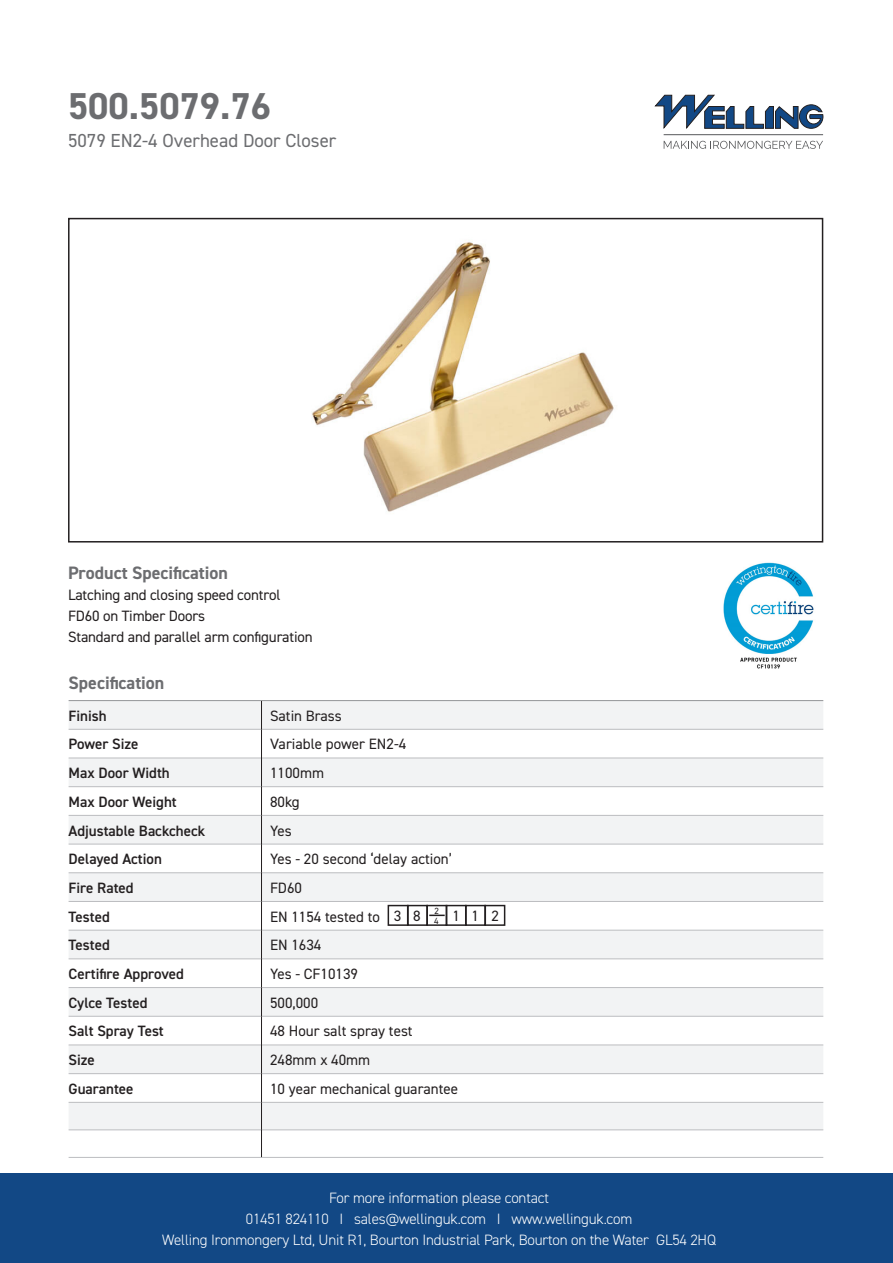
<style>
.page{position:relative;width:893px;height:1263px;background:#fff}
.page>*{position:absolute;margin:0;border:0;box-sizing:border-box;transform-origin:0 0}
.t1{font:700 37.5px "DIN2014";color:#6c6d70}
.t2{font:18.9px "DIN2014";color:#6c6d70}
.t3{font:700 18px "DIN2014";color:#6c6d70}
.t4{font:15px "DIN2014";color:#231f20}
.t5{font:300 15px/21px "DIN2014";letter-spacing:-.01em;color:#fff;text-align:center}
.t6{font:600 15px "DIN2014";color:#231f20}
.t7{font:9px "DIN2014";color:#231f20}
</style>
<div class="page">
<div style="left:0;top:1174px;width:893px;height:89px;background:#124885"></div>
<div style="left:68px;top:218px;width:755px;height:324px;border:2px solid #231f20"></div>
<hr style="left:664px;top:134px;width:159px;height:1px;background:#57585a">
<svg style="left:664px;top:141px;width:159px;height:8px"></svg>
<svg style="left:655px;top:95px;width:168px;height:34px"></svg>
<svg style="left:69px;top:701px;width:754px;height:428px;fill:#f2f3f4"></svg>
<hr style="left:69px;top:700px;width:192px;height:1px;background:#939598">
<hr style="left:261px;top:700px;width:562px;height:1px;background:#939598">
<hr style="left:69px;top:729px;width:192px;height:1px;background:#bcbdc0">
<hr style="left:262px;top:729px;width:561px;height:1px;background:#bcbdc0">
<hr style="left:69px;top:758px;width:192px;height:1px;background:#bcbdc0">
<hr style="left:262px;top:758px;width:561px;height:1px;background:#bcbdc0">
<hr style="left:69px;top:786px;width:192px;height:1px;background:#bcbdc0">
<hr style="left:262px;top:786px;width:561px;height:1px;background:#bcbdc0">
<hr style="left:69px;top:815px;width:192px;height:1px;background:#bcbdc0">
<hr style="left:262px;top:815px;width:561px;height:1px;background:#bcbdc0">
<hr style="left:69px;top:844px;width:192px;height:1px;background:#bcbdc0">
<hr style="left:262px;top:844px;width:561px;height:1px;background:#bcbdc0">
<hr style="left:69px;top:872px;width:192px;height:1px;background:#bcbdc0">
<hr style="left:262px;top:872px;width:561px;height:1px;background:#bcbdc0">
<hr style="left:69px;top:901px;width:192px;height:1px;background:#bcbdc0">
<hr style="left:262px;top:901px;width:561px;height:1px;background:#bcbdc0">
<hr style="left:69px;top:930px;width:192px;height:1px;background:#bcbdc0">
<hr style="left:262px;top:930px;width:561px;height:1px;background:#bcbdc0">
<hr style="left:69px;top:958px;width:192px;height:1px;background:#bcbdc0">
<hr style="left:262px;top:958px;width:561px;height:1px;background:#bcbdc0">
<hr style="left:69px;top:987px;width:192px;height:1px;background:#bcbdc0">
<hr style="left:262px;top:987px;width:561px;height:1px;background:#bcbdc0">
<hr style="left:69px;top:1016px;width:192px;height:1px;background:#bcbdc0">
<hr style="left:262px;top:1016px;width:561px;height:1px;background:#bcbdc0">
<hr style="left:69px;top:1045px;width:192px;height:1px;background:#bcbdc0">
<hr style="left:262px;top:1045px;width:561px;height:1px;background:#bcbdc0">
<hr style="left:69px;top:1073px;width:192px;height:1px;background:#bcbdc0">
<hr style="left:262px;top:1073px;width:561px;height:1px;background:#bcbdc0">
<hr style="left:69px;top:1102px;width:192px;height:1px;background:#bcbdc0">
<hr style="left:262px;top:1102px;width:561px;height:1px;background:#bcbdc0">
<hr style="left:69px;top:1129px;width:192px;height:1px;background:#bcbdc0">
<hr style="left:262px;top:1129px;width:561px;height:1px;background:#bcbdc0">
<hr style="left:69px;top:1157px;width:192px;height:1px;background:#bcbdc0">
<hr style="left:261px;top:1157px;width:562px;height:1px;background:#bcbdc0">
<svg style="left:261px;top:701px;width:1px;height:456px"></svg>
<div style="left:388px;top:905px;width:21px;height:21px;border:2px solid #231f20"></div>
<div style="left:407px;top:905px;width:21px;height:21px;border:2px solid #231f20"></div>
<div style="left:426px;top:905px;width:21px;height:21px;border:2px solid #231f20"></div>
<div style="left:446px;top:905px;width:21px;height:21px;border:2px solid #231f20"></div>
<div style="left:465px;top:905px;width:21px;height:21px;border:2px solid #231f20"></div>
<div style="left:484px;top:905px;width:21px;height:21px;border:2px solid #231f20"></div>
<svg style="left:429px;top:914px;width:16px;height:2px"></svg>
<img style="left:312px;top:240px;width:302px;height:272px">
<img style="left:723px;top:562px;width:91px;height:107px">
<p class="t1" style="left:68px;top:81px;width:204px">500.5079.76</p>
<p class="t2" style="left:68px;top:128px;width:270px">5079 EN2-4 Overhead Door Closer</p>
<p class="t3" style="left:68px;top:561px;width:161px">Product Specification</p>
<p class="t4" style="left:68px;top:585px;width:214px">Latching and closing speed control</p>
<p class="t4" style="left:68px;top:606px;width:139px">FD60 on Timber Doors</p>
<p class="t4" style="left:68px;top:627px;width:246px">Standard and parallel arm configuration</p>
<p class="t3" style="left:69px;top:671px;width:97px">Specification</p>
<p class="t6" style="left:69px;top:706px;width:40px">Finish</p>
<p class="t4" style="left:270px;top:706px;width:73px">Satin Brass</p>
<p class="t6" style="left:69px;top:734px;width:72px">Power Size</p>
<p class="t4" style="left:270px;top:735px;width:138px">Variable power EN2-4</p>
<p class="t6" style="left:69px;top:763px;width:103px">Max Door Width</p>
<p class="t4" style="left:270px;top:764px;width:56px">1100mm</p>
<p class="t6" style="left:69px;top:792px;width:110px">Max Door Weight</p>
<p class="t4" style="left:270px;top:792px;width:31px">80kg</p>
<p class="t6" style="left:69px;top:820px;width:138px">Adjustable Backcheck</p>
<p class="t4" style="left:270px;top:821px;width:23px">Yes</p>
<p class="t6" style="left:69px;top:849px;width:95px">Delayed Action</p>
<p class="t4" style="left:270px;top:850px;width:183px">Yes - 20 second ‘delay action’</p>
<p class="t6" style="left:69px;top:878px;width:67px">Fire Rated</p>
<p class="t4" style="left:270px;top:878px;width:34px">FD60</p>
<p class="t6" style="left:69px;top:906px;width:43px">Tested</p>
<p class="t4" style="left:270px;top:907px;width:111px">EN 1154 tested to</p>
<p class="t6" style="left:69px;top:935px;width:43px">Tested</p>
<p class="t4" style="left:270px;top:936px;width:53px">EN 1634</p>
<p class="t6" style="left:69px;top:964px;width:117px">Certifire Approved</p>
<p class="t4" style="left:270px;top:964px;width:90px">Yes - CF10139</p>
<p class="t6" style="left:69px;top:993px;width:80px">Cylce Tested</p>
<p class="t4" style="left:270px;top:993px;width:50px">500,000</p>
<p class="t6" style="left:69px;top:1021px;width:97px">Salt Spray Test</p>
<p class="t4" style="left:270px;top:1022px;width:144px">48 Hour salt spray test</p>
<p class="t6" style="left:69px;top:1050px;width:28px">Size</p>
<p class="t4" style="left:270px;top:1050px;width:102px">248mm x 40mm</p>
<p class="t6" style="left:69px;top:1079px;width:66px">Guarantee</p>
<p class="t4" style="left:270px;top:1079px;width:190px">10 year mechanical guarantee</p>
<p class="t7" style="left:435px;top:905px;width:6px">2</p>
<p class="t7" style="left:434px;top:915px;width:6px">4</p>
<p class="t4" style="left:452px;top:907px;width:9px">1</p>
<p class="t4" style="left:471px;top:907px;width:9px">1</p>
<p class="t4" style="left:492px;top:907px;width:9px">2</p>
<p class="t4" style="left:394px;top:907px;width:9px">3</p>
<p class="t4" style="left:413px;top:907px;width:9px">8</p>
<p class="t5" style="left:162px;top:1187px;width:555px">For more information please contact<br>01451 824110 I sales@wellinguk.com I www.wellinguk.com<br>Welling Ironmongery Ltd, Unit R1, Bourton Industrial Park, Bourton on the Water GL54 2HQ</p>
</div>
